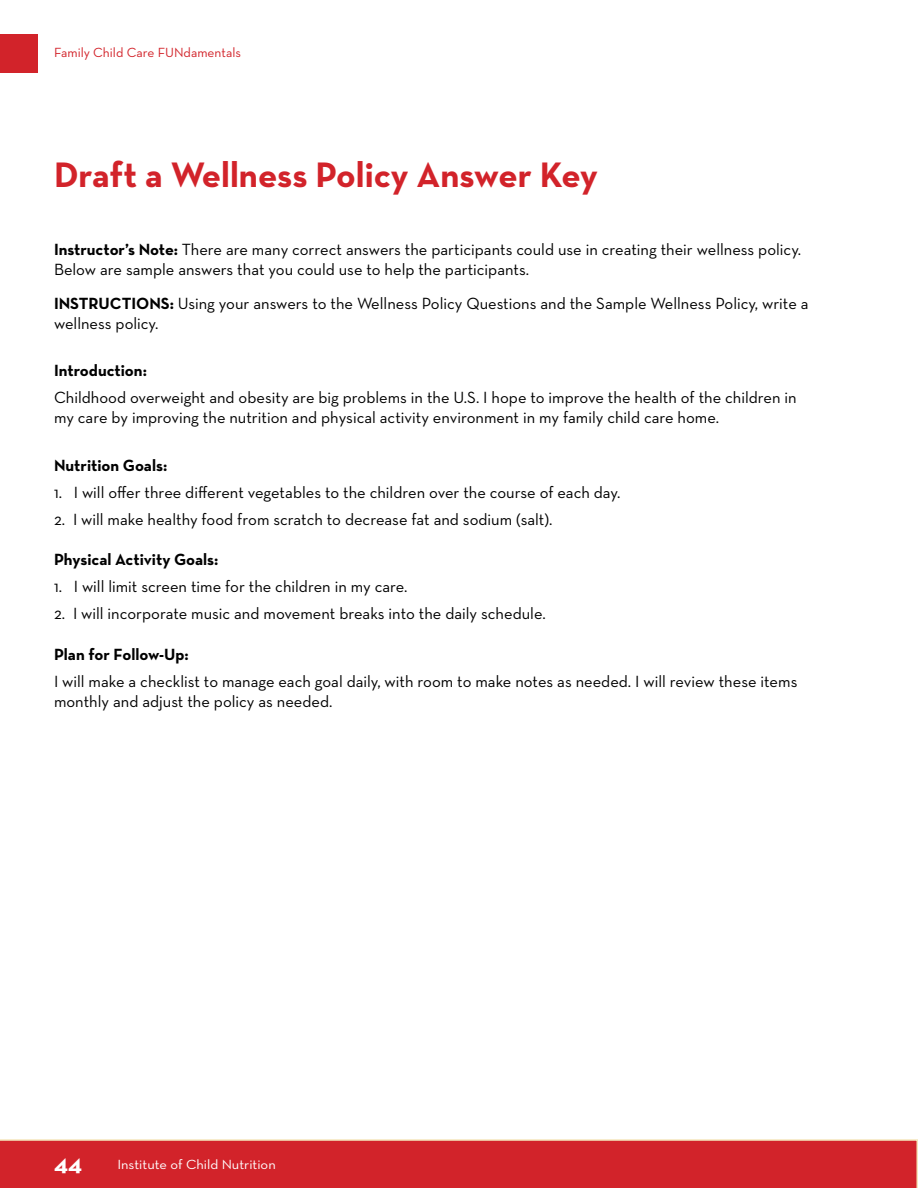
<style>
.page{position:relative;width:918px;height:1188px;background:#fff}
.page>*{position:absolute;margin:0;border:0;box-sizing:border-box;transform-origin:0 0}
.body_copy{font:700 36px "Neutra Text";color:#d2232a}
.t1{font:700 24px "Neutra Text";color:#fff;scale:1.07 1}
.body_copy-2{font:16.5px/20.2px "Neutra Text";color:#000}
.bulleted_list{font:16.5px "Neutra Text";color:#000}
.instructorsNote{font:16.5px/20.2px "Neutra Text";color:#000}
.first_graph{font:16.5px/20.2px "Neutra Text";color:#000}
.list_first_line{font:700 16.5px "Neutra Text";color:#000}
.t2{font:13.5px "Neutra Text";color:#d2232a}
.t3{font:13.5px "Neutra Text";color:#fff;scale:1.07 1}
.s1{font-weight:700}
</style>
<div class="page">
<div style="left:0;top:1139px;width:918px;height:49px;background:#d2232a"></div>
<div style="left:0;top:34px;width:38px;height:39px;background:#d2232a"></div>
<p class="t2" style="left:54px;top:44px;width:189px">Family Child Care FUNdamentals</p>
<p class="body_copy" style="left:54px;top:152px;width:545px">Draft a Wellness Policy Answer Key</p>
<p class="instructorsNote" style="left:54px;top:239px;width:749px"><span class="s1">Instructor’s Note:</span> There are many correct answers the participants could use in creating their wellness policy.<br>Below are sample answers that you could use to help the participants.</p>
<p class="first_graph" style="left:54px;top:293px;width:756px"><span class="s1">INSTRUCTIONS:</span> Using your answers to the Wellness Policy Questions and the Sample Wellness Policy, write a wellness policy.</p>
<p class="list_first_line" style="left:54px;top:360px;width:94px">Introduction:</p>
<p class="body_copy-2" style="left:54px;top:387px;width:744px">Childhood overweight and obesity are big problems in the U.S. I hope to improve the health of the children in my care by improving the nutrition and physical activity environment in my family child care home.</p>
<p class="list_first_line" style="left:54px;top:455px;width:115px">Nutrition Goals:</p>
<p class="bulleted_list" style="left:54px;top:482px;width:568px">1. I will offer three different vegetables to the children over the course of each day.</p>
<p class="bulleted_list" style="left:54px;top:509px;width:500px">2. I will make healthy food from scratch to decrease fat and sodium (salt).</p>
<p class="list_first_line" style="left:54px;top:549px;width:166px">Physical Activity Goals:</p>
<p class="bulleted_list" style="left:54px;top:577px;width:355px">1. I will limit screen time for the children in my care.</p>
<p class="bulleted_list" style="left:54px;top:604px;width:493px">2. I will incorporate music and movement breaks into the daily schedule.</p>
<p class="list_first_line" style="left:54px;top:644px;width:136px">Plan for Follow-Up:</p>
<p class="body_copy-2" style="left:54px;top:671px;width:745px">I will make a checklist to manage each goal daily, with room to make notes as needed. I will review these items monthly and adjust the policy as needed.</p>
<h2 class="t1" style="left:54px;top:1148px;width:28px">44</h2>
<p class="t3" style="left:117px;top:1156px;width:150px">Institute of Child Nutrition</p>
</div>
